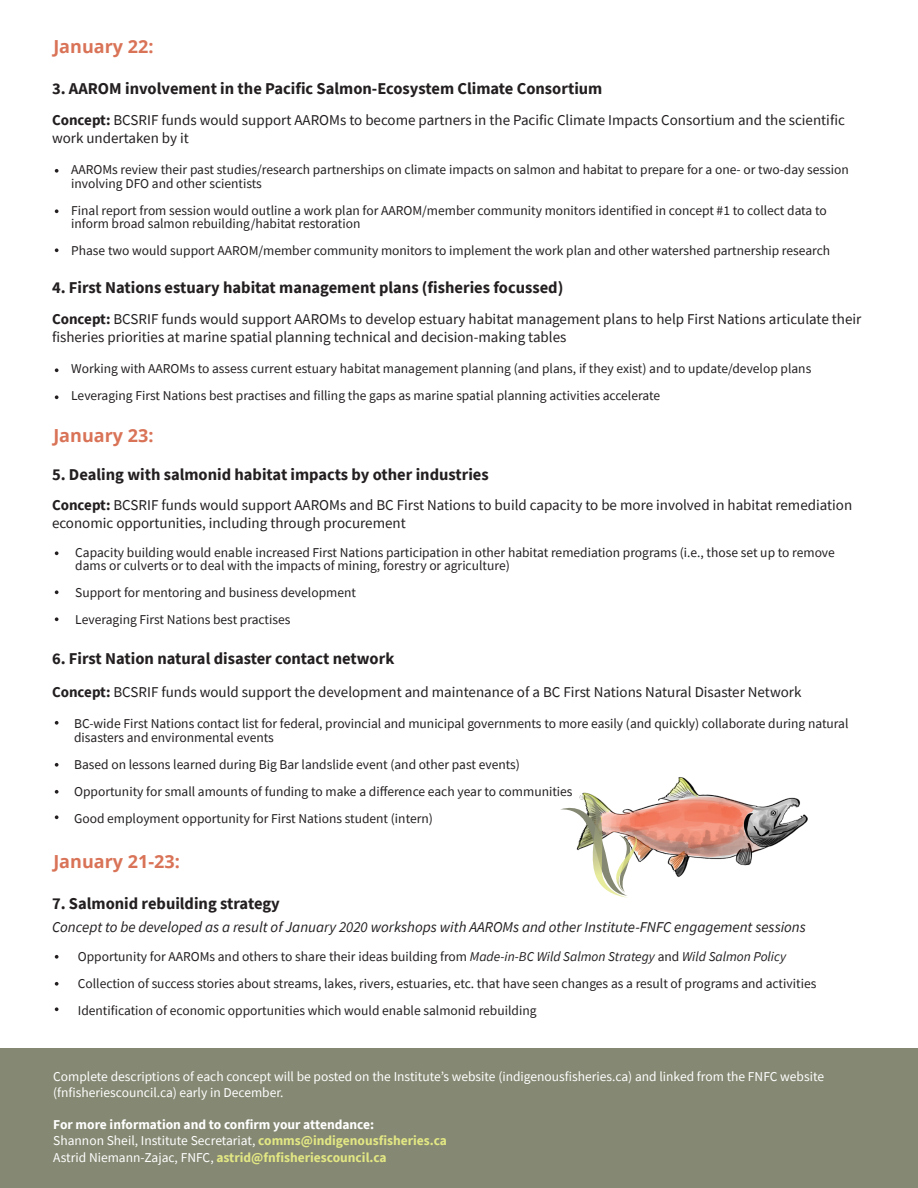
<style>
.page{position:relative;width:918px;height:1188px;background:#fff}
.page>*{position:absolute;margin:0;border:0;box-sizing:border-box;transform-origin:0 0}
.t1{font:700 18px "Open Sans";color:#d97357}
.t2{font:700 16.5px "Source Sans Pro";color:#231f20}
.t3{font:15px/18px "Source Sans Pro";color:#231f20}
.t4{font:italic 15px "Source Sans Pro";color:#231f20}
.t5{font:13.5px/27px "Source Sans Pro";color:#231f20}
.t6{font:13.5px/16.2px "Source Sans Pro";color:#fff}
.s1{font-weight:700}
.s2{font-style:italic}
.s3{font-weight:700;color:#e2e784}
</style>
<div class="page">
<div style="left:0;top:1049px;width:918px;height:139px;background:#858872"></div>
<img style="left:582px;top:777px;width:226px;height:100px">
<img style="left:560px;top:794px;width:81px;height:104px">
<svg style="left:55px;top:169px;width:4px;height:4px"></svg>
<svg style="left:55px;top:209px;width:4px;height:4px"></svg>
<svg style="left:55px;top:248px;width:4px;height:4px"></svg>
<svg style="left:55px;top:368px;width:4px;height:4px"></svg>
<svg style="left:55px;top:395px;width:4px;height:4px"></svg>
<svg style="left:55px;top:551px;width:4px;height:4px"></svg>
<svg style="left:55px;top:590px;width:4px;height:4px"></svg>
<svg style="left:55px;top:617px;width:4px;height:4px"></svg>
<svg style="left:55px;top:721px;width:4px;height:4px"></svg>
<svg style="left:55px;top:763px;width:4px;height:4px"></svg>
<svg style="left:55px;top:790px;width:4px;height:4px"></svg>
<svg style="left:55px;top:815px;width:4px;height:4px"></svg>
<svg style="left:55px;top:955px;width:4px;height:4px"></svg>
<svg style="left:55px;top:982px;width:4px;height:4px"></svg>
<svg style="left:55px;top:1007px;width:4px;height:4px"></svg>
<h1 class="t1" style="left:53px;top:34px;width:102px">January 22:</h1>
<p class="t2" style="left:52px;top:77px;width:552px">3. AAROM involvement in the Pacific Salmon-Ecosystem Climate Consortium</p>
<p class="t3" style="left:52px;top:111px;width:794px"><span class="s1">Concept:</span> BCSRIF funds would support AAROMs to become partners in the Pacific Climate Impacts Consortium and the scientific work undertaken by it</p>
<p class="t5" style="left:71px;top:163px;width:779px;line-height:13.5px">AAROMs review their past studies/research partnerships on climate impacts on salmon and habitat to prepare for a one- or two-day session involving DFO and other scientists</p>
<p class="t5" style="left:71px;top:203px;width:757px;line-height:13.5px">Final report from session would outline a work plan for AAROM/member community monitors identified in concept #1 to collect data to inform broad salmon rebuilding/habitat restoration</p>
<p class="t5" style="left:71px;top:237px;width:761px">Phase two would support AAROM/member community monitors to implement the work plan and other watershed partnership research</p>
<p class="t2" style="left:52px;top:277px;width:513px">4. First Nations estuary habitat management plans (fisheries focussed)</p>
<p class="t3" style="left:52px;top:310px;width:811px"><span class="s1">Concept:</span> BCSRIF funds would support AAROMs to develop estuary habitat management plans to help First Nations articulate their fisheries priorities at marine spatial planning technical and decision-making tables</p>
<p class="t5" style="left:71px;top:355px;width:742px">Working with AAROMs to assess current estuary habitat management planning (and plans, if they exist) and to update/develop plans<br>Leveraging First Nations best practises and filling the gaps as marine spatial planning activities accelerate</p>
<h1 class="t1" style="left:53px;top:423px;width:102px">January 23:</h1>
<p class="t2" style="left:52px;top:463px;width:438px">5. Dealing with salmonid habitat impacts by other industries</p>
<p class="t3" style="left:52px;top:496px;width:802px"><span class="s1">Concept:</span> BCSRIF funds would support AAROMs and BC First Nations to build capacity to be more involved in habitat remediation economic opportunities, including through procurement</p>
<p class="t5" style="left:75px;top:546px;width:761px;line-height:13.5px">Capacity building would enable increased First Nations participation in other habitat remediation programs (i.e., those set up to remove dams or culverts or to deal with the impacts of mining, forestry or agriculture)</p>
<p class="t5" style="left:75px;top:579px;width:282px">Support for mentoring and business development<br>Leveraging First Nations best practises</p>
<p class="t2" style="left:52px;top:648px;width:344px">6. First Nation natural disaster contact network</p>
<p class="t3" style="left:52px;top:683px;width:751px"><span class="s1">Concept:</span> BCSRIF funds would support the development and maintenance of a BC First Nations Natural Disaster Network</p>
<p class="t5" style="left:74px;top:717px;width:776px;line-height:13.5px">BC-wide First Nations contact list for federal, provincial and municipal governments to more easily (and quickly) collaborate during natural disasters and environmental events</p>
<p class="t5" style="left:74px;top:751px;width:500px">Based on lessons learned during Big Bar landslide event (and other past events)<br>Opportunity for small amounts of funding to make a difference each year to communities<br>Good employment opportunity for First Nations student (intern)</p>
<h1 class="t1" style="left:53px;top:849px;width:128px">January 21-23:</h1>
<p class="t2" style="left:52px;top:892px;width:229px">7. Salmonid rebuilding strategy</p>
<p class="t4" style="left:52px;top:918px;width:755px">Concept to be developed as a result of January 2020 workshops with AAROMs and other Institute-FNFC engagement sessions</p>
<p class="t5" style="left:78px;top:942px;width:740px">Opportunity for AAROMs and others to share their ideas building from <span class="s2">Made-in-BC Wild Salmon Strategy</span> and <span class="s2">Wild Salmon Policy<br></span>Collection of success stories about streams, lakes, rivers, estuaries, etc. that have seen changes as a result of programs and activities<br>Identification of economic opportunities which would enable salmonid rebuilding</p>
<p class="t6" style="left:53px;top:1068px;width:772px">Complete descriptions of each concept will be posted on the Institute’s website (indigenousfisheries.ca) and linked from the FNFC website (fnfisheriescouncil.ca) early in December.</p>
<p class="t6" style="left:53px;top:1117px;width:395px"><span class="s1">For more information and to confirm your attendance:<br></span>Shannon Sheil, Institute Secretariat, <span class="s3">comms@indigenousfisheries.ca<br></span>Astrid Niemann-Zajac, FNFC, <span class="s3">astrid@fnfisheriescouncil.ca</span></p>
</div>
